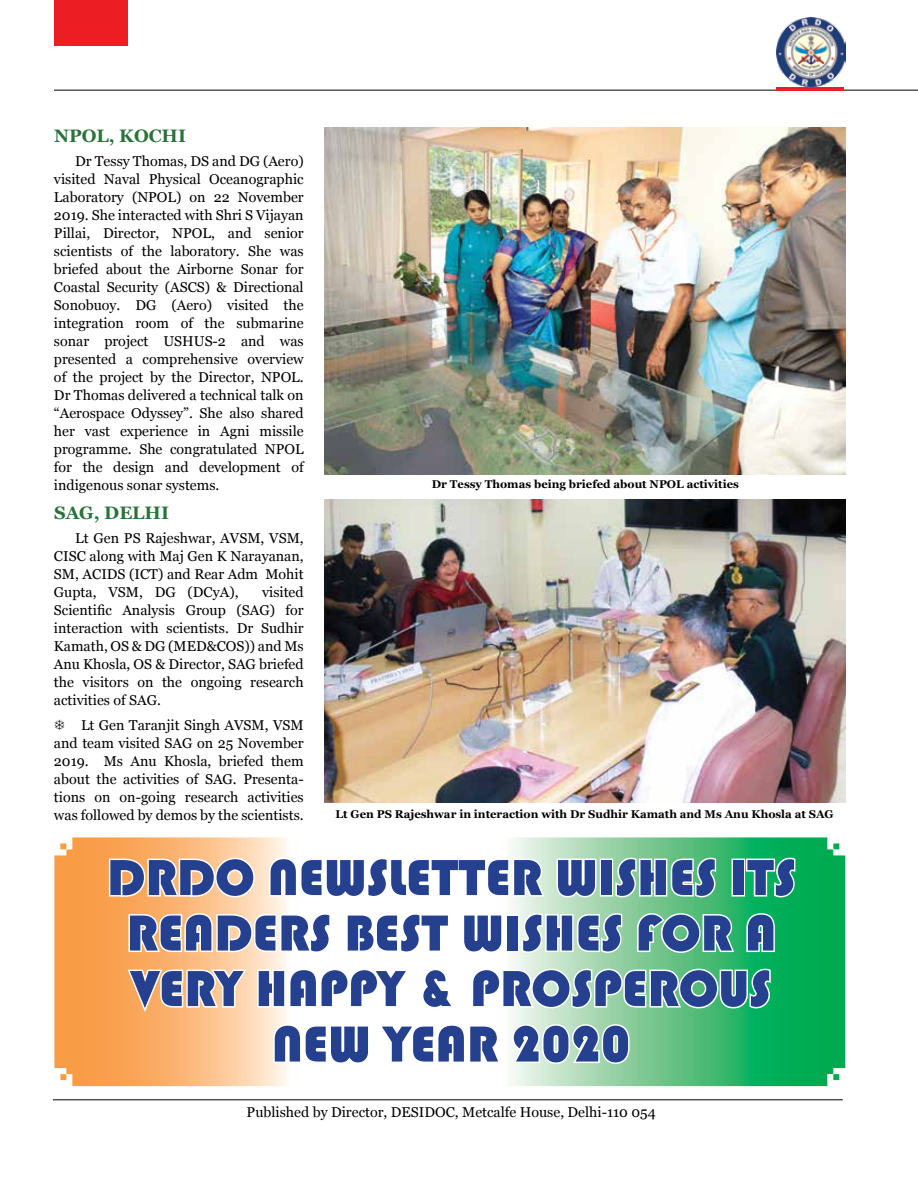
<style>
.page{position:relative;width:918px;height:1188px;background:#fff}
.page>*{position:absolute;margin:0;border:0;box-sizing:border-box;transform-origin:0 0}
.t1{font:52.5px/55.5px "Bauhaus 93";color:#25408f;text-align:center}
.t2{font:700 18px "Georgia";color:#297239}
.t3{font:14.25px/18px "Georgia";color:#000;text-align:justify}
.t4{font:700 11.25px "Georgia";color:#000}
</style>
<div class="page">
<hr style="left:54px;top:90px;width:864px;height:1px;background:#000">
<div style="left:54px;top:0;width:74px;height:46px;background:#ed1d24"></div>
<hr style="left:53px;top:1100px;width:790px;height:1px;background:#000">
<img style="left:777px;top:18px;width:69px;height:68px">
<hr style="left:776px;top:87px;width:68px;height:3px;background:#ed1d24">
<img style="left:325px;top:128px;width:521px;height:346px">
<img style="left:325px;top:499px;width:521px;height:304px">
<svg style="left:54px;top:837px;width:791px;height:249px"></svg>
<svg style="left:107px;top:856px;width:149px;height:43px"></svg>
<svg style="left:268px;top:856px;width:279px;height:43px"></svg>
<svg style="left:555px;top:857px;width:43px;height:42px"></svg>
<div style="left:600px;top:859px;width:13px;height:38px;border:3px solid #fff"></div>
<svg style="left:614px;top:856px;width:104px;height:43px"></svg>
<div style="left:732px;top:859px;width:13px;height:38px;border:3px solid #fff"></div>
<svg style="left:744px;top:856px;width:53px;height:43px"></svg>
<svg style="left:127px;top:912px;width:205px;height:42px"></svg>
<svg style="left:345px;top:912px;width:106px;height:42px"></svg>
<svg style="left:461px;top:913px;width:43px;height:42px"></svg>
<div style="left:506px;top:914px;width:13px;height:38px;border:3px solid #fff"></div>
<svg style="left:520px;top:912px;width:104px;height:42px"></svg>
<svg style="left:635px;top:912px;width:101px;height:42px"></svg>
<svg style="left:745px;top:912px;width:31px;height:42px"></svg>
<svg style="left:125px;top:967px;width:124px;height:49px"></svg>
<svg style="left:256px;top:967px;width:155px;height:42px"></svg>
<svg style="left:420px;top:967px;width:37px;height:43px"></svg>
<svg style="left:470px;top:967px;width:302px;height:43px"></svg>
<svg style="left:272px;top:1022px;width:231px;height:44px"></svg>
<svg style="left:511px;top:1023px;width:120px;height:43px"></svg>
<p class="t2" style="left:54px;top:122px;width:108px">NPOL, Kochi</p>
<p class="t3" style="left:54px;top:152px;width:251px;text-indent:21px">Dr Tessy Thomas, DS and DG (Aero) visited Naval Physical Oceanographic Laboratory (NPOL) on 22 November 2019. She interacted with Shri S Vijayan Pillai, Director, NPOL, and senior scientists of the laboratory. She was briefed about the Airborne Sonar for Coastal Security (ASCS) &amp; Directional Sonobuoy. DG (Aero) visited the integration room of the submarine sonar project USHUS-2 and was presented a comprehensive overview of the project by the Director, NPOL.<br>Dr Thomas delivered a technical talk on “Aerospace Odyssey”. She also shared her vast experience in Agni missile programme. She congratulated NPOL for the design and development of indigenous sonar systems.</p>
<p class="t2" style="left:54px;top:499px;width:79px">SAG, Delhi</p>
<p class="t3" style="left:54px;top:530px;width:251px;text-indent:21px">Lt Gen PS Rajeshwar, AVSM, VSM, CISC along with Maj Gen K Narayanan, SM, ACIDS (ICT) and Rear Adm Mohit Gupta, VSM, DG (DCyA),</p>
<p class="t4" style="left:432px;top:475px;width:309px">Dr Tessy Thomas being briefed about NPOL activities</p>
<p class="t3" style="left:54px;top:584px;width:251px;text-indent:208px">visited Scientific Analysis Group (SAG) for interaction with scientists. Dr Sudhir Kamath, OS &amp; DG (MED&amp;COS)) and Ms Anu Khosla, OS &amp; Director, SAG briefed the visitors on the ongoing research activities of SAG.</p>
<p class="t3" style="left:54px;top:716px;width:251px;text-indent:27px">Lt Gen Taranjit Singh AVSM, VSM and team visited SAG on 25 November 2019. Ms Anu Khosla, briefed them about the activities of SAG. Presenta&shy;tions on on-going research activities was followed by demos by the scientists.</p>
<p class="t4" style="left:336px;top:806px;width:500px">Lt Gen PS Rajeshwar in interaction with Dr Sudhir Kamath and Ms Anu Khosla at SAG</p>
<h1 class="t1" style="left:107px;top:850px;width:690px">DRDO NEWSLETTER WISHES ITS<br>READERS BEST WISHES FOR A<br>VERY HAPPY &amp; PROSPEROUS<br>NEW YEAR 2020</h1>
<p class="t3" style="left:247px;top:1103px;width:411px">Published by Director, DESIDOC, Metcalfe House, Delhi-110 054</p>
</div>
